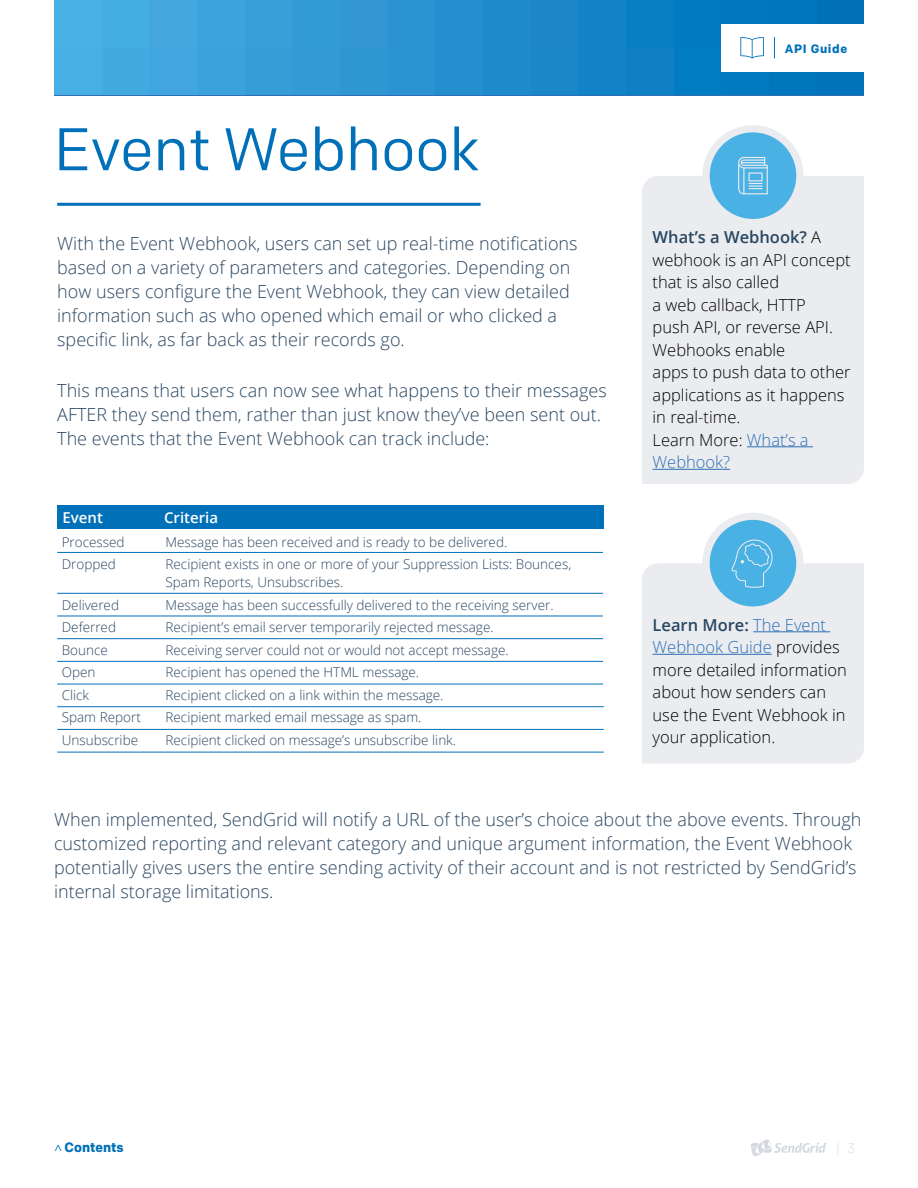
<style>
.page{position:relative;width:918px;height:1188px;background:#fff}
.page>*{position:absolute;margin:0;border:0;box-sizing:border-box;transform-origin:0 0}
.t1{font:60px "Colfax";color:#0070b9}
.t2{font:300 18px/24px "Open Sans";color:#294661}
.t3{font:300 16.5px/22.5px "Open Sans";color:#000}
.t4{font:600 15px "Open Sans";color:#fff}
.t5{font:300 13.5px/22.5px "Open Sans";color:#294661}
.t6{font:700 13.5px "Colfax";color:#0070b9}
.t7{font:300 13.5px "Colfax";color:#d4dadf}
.t8{font:13.5px "Colfax";color:#0070b9}
.t9{font:700 12.15px "Colfax";letter-spacing:.05em;color:#0070b9}
.s1{font-weight:600;color:#294661}
.s2{color:#2d6fb7}
</style>
<div class="page">
<div style="left:816px;top:48px;width:48px;height:47px;background:#0073bb"></div>
<div style="left:816px;top:0;width:48px;height:48px;background:#0070b9"></div>
<div style="left:769px;top:48px;width:47px;height:47px;background:#0076bd"></div>
<div style="left:769px;top:0;width:47px;height:48px;background:#0074bc"></div>
<div style="left:721px;top:48px;width:48px;height:47px;background:#007ac0"></div>
<div style="left:721px;top:0;width:48px;height:48px;background:#0077be"></div>
<div style="left:673px;top:48px;width:48px;height:47px;background:#007dc2"></div>
<div style="left:673px;top:0;width:48px;height:48px;background:#007bc1"></div>
<div style="left:626px;top:48px;width:47px;height:47px;background:#1080c4"></div>
<div style="left:626px;top:0;width:47px;height:48px;background:#077ec3"></div>
<div style="left:578px;top:48px;width:48px;height:47px;background:#1283c6"></div>
<div style="left:578px;top:0;width:48px;height:48px;background:#1283c6"></div>
<div style="left:530px;top:48px;width:48px;height:47px;background:#1a87c9"></div>
<div style="left:530px;top:0;width:48px;height:48px;background:#1e86c8"></div>
<div style="left:483px;top:48px;width:47px;height:47px;background:#1c8acb"></div>
<div style="left:483px;top:0;width:47px;height:48px;background:#1c8acb"></div>
<div style="left:435px;top:48px;width:48px;height:47px;background:#258ece"></div>
<div style="left:435px;top:0;width:48px;height:48px;background:#258ece"></div>
<div style="left:388px;top:48px;width:47px;height:47px;background:#2b93d1"></div>
<div style="left:388px;top:0;width:47px;height:48px;background:#2b93d1"></div>
<div style="left:340px;top:48px;width:48px;height:47px;background:#2d96d3"></div>
<div style="left:340px;top:0;width:48px;height:48px;background:#3297d3"></div>
<div style="left:292px;top:48px;width:48px;height:47px;background:#349ad5"></div>
<div style="left:292px;top:0;width:48px;height:48px;background:#329bd6"></div>
<div style="left:245px;top:48px;width:47px;height:47px;background:#369dd7"></div>
<div style="left:245px;top:0;width:47px;height:48px;background:#399fd9"></div>
<div style="left:197px;top:48px;width:48px;height:47px;background:#3ba2db"></div>
<div style="left:197px;top:0;width:48px;height:48px;background:#3ea4dc"></div>
<div style="left:149px;top:48px;width:48px;height:47px;background:#41a6dd"></div>
<div style="left:149px;top:0;width:48px;height:48px;background:#44a8df"></div>
<div style="left:102px;top:48px;width:47px;height:47px;background:#43aae0"></div>
<div style="left:102px;top:0;width:47px;height:48px;background:#44ade2"></div>
<div style="left:54px;top:48px;width:48px;height:47px;background:#47afe3"></div>
<div style="left:54px;top:0;width:48px;height:48px;background:#4ab1e4"></div>
<div style="left:721px;top:24px;width:145px;height:48px;background:#fff"></div>
<svg style="left:740px;top:37px;width:24px;height:21px"></svg>
<svg style="left:774px;top:37px;width:1px;height:21px"></svg>
<svg style="left:751px;top:1140px;width:77px;height:16px"></svg>
<hr style="left:57px;top:552px;width:546px;height:1px;background:#0070b9">
<hr style="left:57px;top:593px;width:546px;height:1px;background:#0070b9">
<hr style="left:57px;top:616px;width:546px;height:1px;background:#0070b9">
<hr style="left:57px;top:638px;width:546px;height:1px;background:#0070b9">
<hr style="left:57px;top:661px;width:546px;height:1px;background:#0070b9">
<hr style="left:57px;top:684px;width:546px;height:1px;background:#0070b9">
<hr style="left:57px;top:706px;width:547px;height:1px;background:#0070b9">
<hr style="left:57px;top:729px;width:547px;height:1px;background:#0070b9">
<hr style="left:57px;top:752px;width:547px;height:1px;background:#0070b9">
<div style="left:57px;top:506px;width:547px;height:23px;background:#0070b9"></div>
<hr style="left:57px;top:203px;width:424px;height:3px;background:#0070b9">
<div style="left:642px;top:176px;width:222px;height:308px;background:#eaecef"></div>
<div style="left:702px;top:125px;width:102px;height:101px;background:#eaecef;border-radius:50%"></div>
<div style="left:710px;top:132px;width:86px;height:87px;background:#4ab1e4;border-radius:50%"></div>
<svg style="left:738px;top:157px;width:30px;height:37px"></svg>
<hr style="left:747px;top:446px;width:66px;height:1px;background:#2d6fb7">
<hr style="left:653px;top:469px;width:77px;height:1px;background:#2d6fb7">
<div style="left:642px;top:563px;width:222px;height:201px;background:#eaecef"></div>
<div style="left:702px;top:513px;width:102px;height:101px;background:#eaecef;border-radius:50%"></div>
<div style="left:710px;top:520px;width:86px;height:86px;background:#4ab1e4;border-radius:50%"></div>
<hr style="left:753px;top:631px;width:77px;height:1px;background:#2d6fb7">
<hr style="left:653px;top:654px;width:119px;height:1px;background:#2d6fb7">
<svg style="left:731px;top:540px;width:42px;height:48px"></svg>
<h1 class="t1" style="left:54px;top:112px;width:428px">Event Webhook</h1>
<p class="t2" style="left:57px;top:231px;width:522px">With the Event Webhook, users can set up real-time notifications based on a variety of parameters and categories. Depending on how users configure the Event Webhook, they can view detailed information such as who opened which email or who clicked a specific link, as far back as their records go.</p>
<p class="t2" style="left:57px;top:378px;width:551px">This means that users can now see what happens to their messages<br>AFTER they send them, rather than just know they’ve been sent out.<br>The events that the Event Webhook can track include:</p>
<p class="t4" style="left:62px;top:507px;width:42px">Event</p>
<p class="t4" style="left:164px;top:507px;width:56px">Criteria</p>
<p class="t5" style="left:62px;top:530px;width:64px">Processed<br>Dropped</p>
<p class="t5" style="left:62px;top:593px;width:81px">Delivered<br>Deferred<br>Bounce<br>Open<br>Click<br>Spam Report<br>Unsubscribe</p>
<p class="t5" style="left:166px;top:530px;width:407px">Message has been received and is ready to be delivered.<br>Recipient exists in one or more of your Suppression Lists: Bounces,</p>
<p class="t5" style="left:166px;top:571px;width:389px">Spam Reports, Unsubscribes.<br>Message has been successfully delivered to the receiving server.<br>Recipient’s email server temporarily rejected message.<br>Receiving server could not or would not accept message.<br>Recipient has opened the HTML message.<br>Recipient clicked on a link within the message.<br>Recipient marked email message as spam.<br>Recipient clicked on message’s unsubscribe link.</p>
<p class="t9" style="left:785px;top:41px;width:64px">API Guide</p>
<p class="t3" style="left:653px;top:225px;width:200px"><span class="s1">What’s a Webhook?</span> A webhook is an API concept that is also called<br>a web callback, HTTP<br>push API, or reverse API.<br>Webhooks enable<br>apps to push data to other applications as it happens in real-time.<br>Learn More: <span class="s2">What’s a<br>Webhook?</span></p>
<p class="t3" style="left:653px;top:613px;width:196px"><span class="s1">Learn More:</span> <span class="s2">The Event<br>Webhook Guide</span> provides more detailed information about how senders can use the Event Webhook in your application.</p>
<p class="t2" style="left:54px;top:807px;width:809px">When implemented, SendGrid will notify a URL of the user’s choice about the above events. Through customized reporting and relevant category and unique argument information, the Event Webhook potentially gives users the entire sending activity of their account and is not restricted by SendGrid’s internal storage limitations.</p>
<p class="t8" style="left:50px;top:1152px;width:9px;rotate:-90deg">&gt;</p>
<p class="t6" style="left:65px;top:1139px;width:61px">Contents</p>
<p class="t7" style="left:836px;top:1140px;width:21px">| 3</p>
</div>
